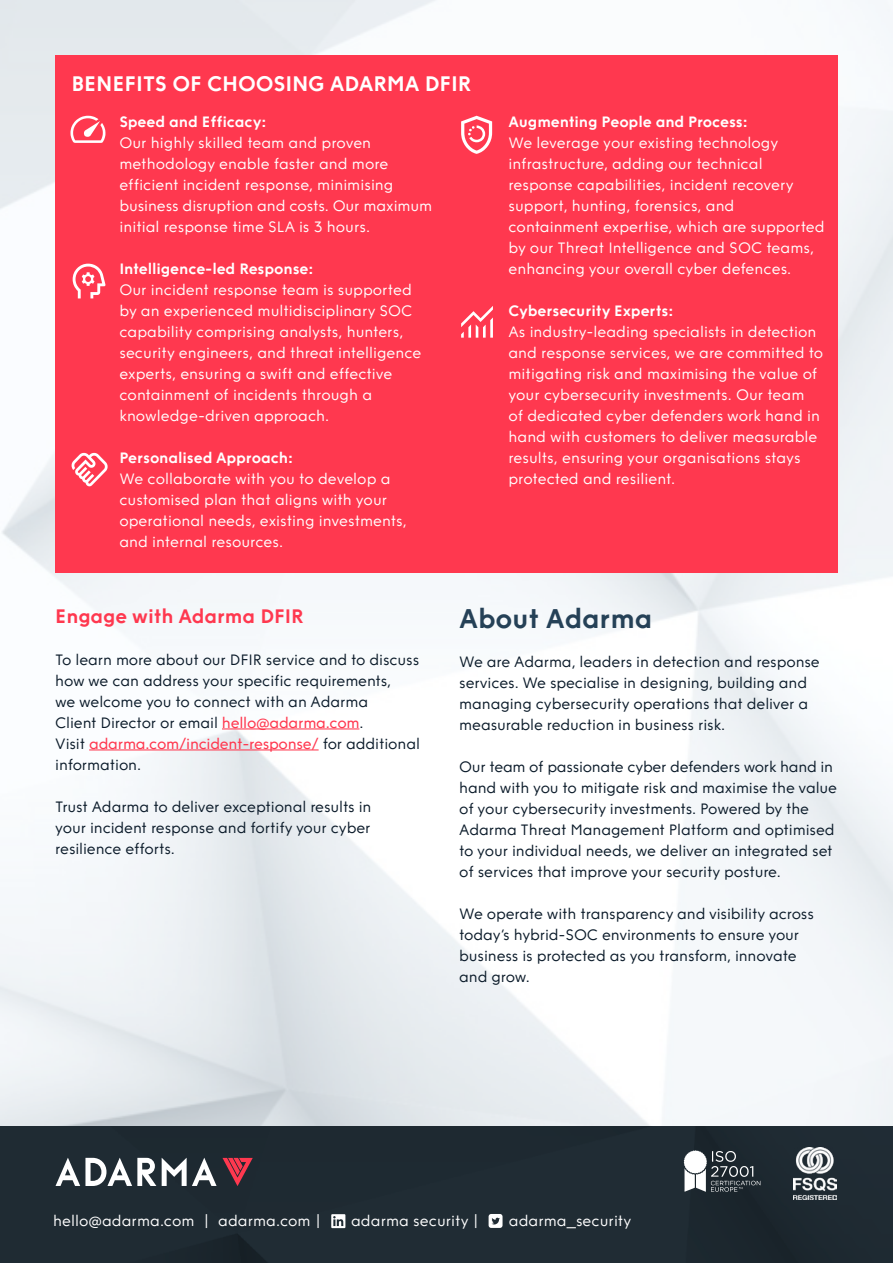
<style>
.page{position:relative;width:893px;height:1263px;background:#fff}
.page>*{position:absolute;margin:0;border:0;box-sizing:border-box;transform-origin:0 0}
.intro{font:700 27px "Funkis B Dots";letter-spacing:-.01em;color:#254157}
.t1{font:700 21px "Funkis B Dots";letter-spacing:-.01em;color:#fff}
.body{font:700 19.5px "Funkis B Dots";letter-spacing:-.01em;color:#ff384f}
.body-2{font:300 15px/21px "Funkis B Dots";color:#fff}
.body-3{font:300 15px/21px "Funkis B Dots";letter-spacing:-.01em;color:#0a1a29}
.intro-2{font:300 15px/21px "Funkis B Dots";letter-spacing:-.01em;color:#0a1a29}
.body-4{font:700 15px "Funkis B Dots";letter-spacing:-.01em;color:#fff}
.s1{font-weight:400;color:#ff384f}
</style>
<div class="page">
<img style="left:0;top:0;width:893px;height:1127px">
<hr style="left:222px;top:728px;width:137px;height:1px;background:#ff384f">
<hr style="left:89px;top:749px;width:230px;height:1px;background:#ff384f">
<div style="left:0;top:1127px;width:893px;height:136px;background:#1f2b33"></div>
<svg style="left:56px;top:1158px;width:100px;height:28px"></svg>
<svg style="left:162px;top:1158px;width:91px;height:28px"></svg>
<svg style="left:331px;top:1214px;width:14px;height:14px"></svg>
<svg style="left:489px;top:1214px;width:13px;height:14px"></svg>
<svg style="left:684px;top:1150px;width:76px;height:42px"></svg>
<img style="left:794px;top:1147px;width:43px;height:52px">
<div style="left:56px;top:55px;width:782px;height:518px;background:#ff384f"></div>
<svg style="left:70px;top:116px;width:36px;height:27px"></svg>
<svg style="left:461px;top:306px;width:32px;height:32px"></svg>
<svg style="left:73px;top:264px;width:33px;height:34px"></svg>
<svg style="left:72px;top:453px;width:36px;height:33px"></svg>
<svg style="left:461px;top:116px;width:31px;height:38px"></svg>
<p class="t1" style="left:72px;top:71px;width:401px">BENEFITS OF CHOOSING ADARMA DFIR</p>
<p class="body-4" style="left:119px;top:113px;width:148px">Speed and Efficacy:</p>
<p class="body-2" style="left:119px;top:133px;width:314px">Our highly skilled team and proven methodology enable faster and more efficient incident response, minimising business disruption and costs. Our maximum initial response time SLA is 3 hours.</p>
<p class="body-4" style="left:119px;top:260px;width:195px">Intelligence-led Response:</p>
<p class="body-2" style="left:119px;top:280px;width:304px">Our incident response team is supported by an experienced multidisciplinary SOC capability comprising analysts, hunters, security engineers, and threat intelligence experts, ensuring a swift and effective containment of incidents through a knowledge-driven approach.</p>
<p class="body-4" style="left:119px;top:449px;width:175px">Personalised Approach:</p>
<p class="body-2" style="left:119px;top:469px;width:289px">We collaborate with you to develop a customised plan that aligns with your operational needs, existing investments, and internal resources.</p>
<p class="body-4" style="left:508px;top:113px;width:241px">Augmenting People and Process:</p>
<p class="body-2" style="left:508px;top:133px;width:318px">We leverage your existing technology infrastructure, adding our technical response capabilities, incident recovery support, hunting, forensics, and containment expertise, which are supported by our Threat Intelligence and SOC teams, enhancing your overall cyber defences.</p>
<p class="body-4" style="left:508px;top:302px;width:166px">Cybersecurity Experts:</p>
<p class="body-2" style="left:508px;top:322px;width:316px">As industry-leading specialists in detection and response services, we are committed to mitigating risk and maximising the value of your cybersecurity investments. Our team<br>of dedicated cyber defenders work hand in hand with customers to deliver measurable results, ensuring your organisations stays protected and resilient.</p>
<p class="body" style="left:55px;top:604px;width:250px">Engage with Adarma DFIR</p>
<p class="intro-2" style="left:55px;top:650px;width:366px">To learn more about our DFIR service and to discuss how we can address your specific requirements,<br>we welcome you to connect with an Adarma<br>Client Director or email <span class="s1">hello@adarma.com</span>.<br>Visit <span class="s1">adarma.com/incident-response/</span> for additional information.</p>
<p class="intro-2" style="left:55px;top:797px;width:318px;text-align:justify">Trust Adarma to deliver exceptional results in your incident response and fortify your cyber resilience efforts.</p>
<p class="intro" style="left:459px;top:603px;width:195px">About Adarma</p>
<p class="body-3" style="left:459px;top:652px;width:362px">We are Adarma, leaders in detection and response services. We specialise in designing, building and managing cybersecurity operations that deliver a measurable reduction in business risk.</p>
<p class="body-3" style="left:459px;top:757px;width:379px">Our team of passionate cyber defenders work hand in hand with you to mitigate risk and maximise the value of your cybersecurity investments. Powered by the Adarma Threat Management Platform and optimised to your individual needs, we deliver an integrated set of services that improve your security posture.</p>
<p class="body-3" style="left:459px;top:904px;width:356px">We operate with transparency and visibility across today’s hybrid-SOC environments to ensure your business is protected as you transform, innovate and grow.</p>
<p class="body-2" style="left:53px;top:1211px;width:270px">hello@adarma.com | adarma.com |</p>
<p class="body-2" style="left:351px;top:1211px;width:130px">adarma security |</p>
<p class="body-2" style="left:509px;top:1211px;width:124px">adarma_security</p>
</div>
